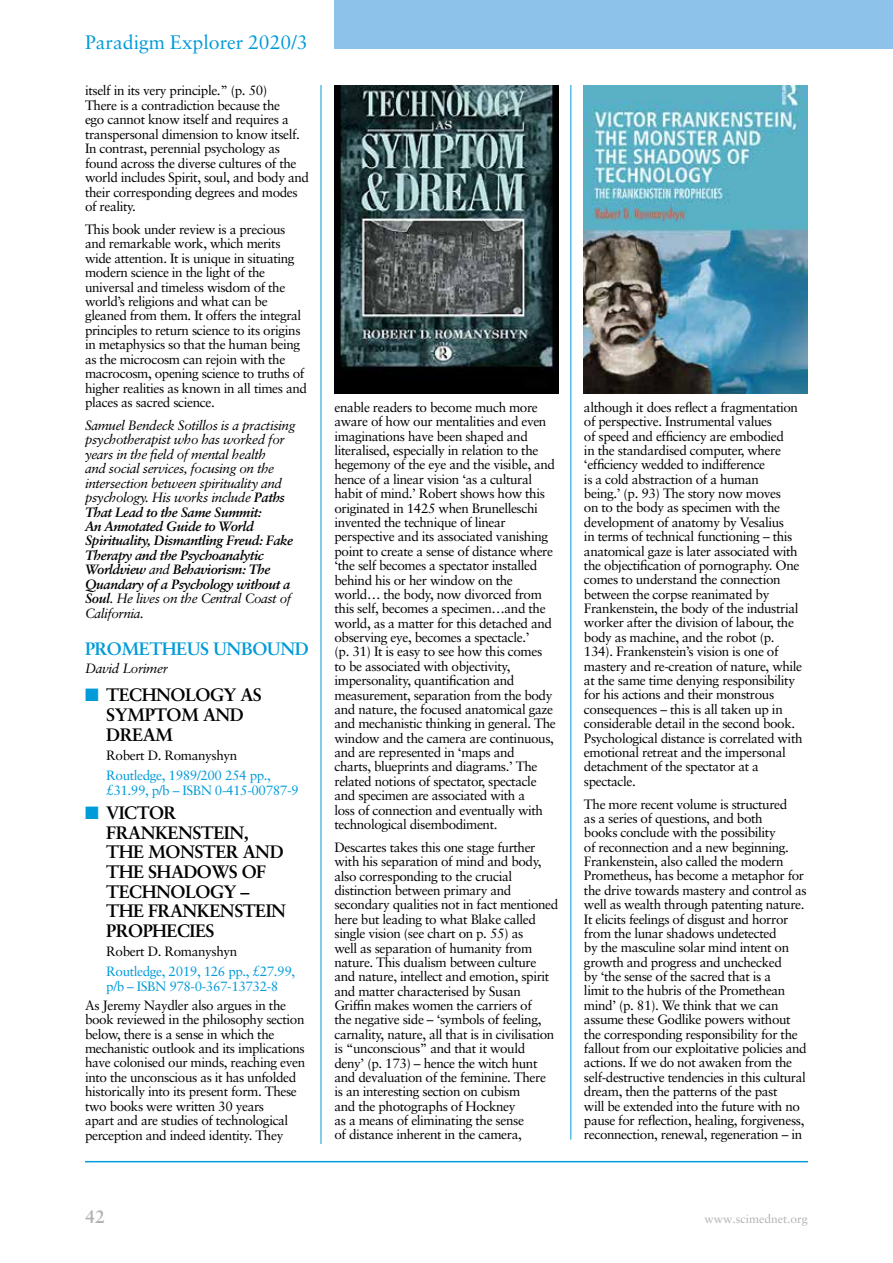
<style>
.page{position:relative;width:893px;height:1263px;background:#fff}
.page>*{position:absolute;margin:0;border:0;box-sizing:border-box;transform-origin:0 0}
.t1{font:19.5px "Sabon";color:#009bd9}
.t2{font:700 18px/19.6px "Sabon";letter-spacing:-.03em;color:#000}
.t3{font:700 18px "Sabon";letter-spacing:-.03em;color:#009bd9}
.t4{font:700 18px "Sabon";color:#b3b2b2}
.t5{font:13.5px/14.4px "Sabon";letter-spacing:-.03em;color:#000}
.t6{font:italic 13.5px/14.4px "Sabon";letter-spacing:-.03em;color:#000}
.t7{font:13.5px/15.1px "Sabon";letter-spacing:-.03em;color:#009bd9}
.t8{font:12px "Sabon";color:#b3b2b2}
.s1{font-weight:700}
.s2{color:#009bd9}
</style>
<div class="page">
<div style="left:334px;top:0;width:559px;height:49px;background:#8dc2ea"></div>
<hr style="left:85px;top:1161px;width:723px;height:1px;background:#009bd9">
<hr style="left:570px;top:85px;width:1px;height:1055px;background:#009bd9">
<hr style="left:321px;top:85px;width:1px;height:1059px;background:#009bd9">
<img style="left:334px;top:85px;width:224px;height:308px">
<img style="left:584px;top:85px;width:224px;height:308px">
<h1 class="t1" style="left:85px;top:31px;width:224px">Paradigm Explorer 2020/3</h1>
<p class="t5" style="left:85px;top:83px;width:225px">itself in its very principle.” (p. 50)<br>There is a contradiction because the<br>ego cannot know itself and requires a transpersonal dimension to know itself.<br>In contrast, perennial psychology as found across the diverse cultures of the world includes Spirit, soul, and body and their corresponding degrees and modes of reality.</p>
<p class="t5" style="left:85px;top:222px;width:223px">This book under review is a precious and remarkable work, which merits wide attention. It is unique in situating modern science in the light of the universal and timeless wisdom of the world’s religions and what can be gleaned from them. It offers the integral principles to return science to its origins in metaphysics so that the human being as the microcosm can rejoin with the macrocosm, opening science to truths of higher realities as known in all times and places as sacred science.</p>
<p class="t6" style="left:85px;top:418px;width:212px">Samuel Bendeck Sotillos is a practising psychotherapist who has worked for years in the field of mental health<br>and social services, focusing on the intersection between spirituality and psychology. His works include <span class="s1">Paths That Lead to the Same Summit:<br>An Annotated Guide to World Spirituality, Dismantling Freud: Fake Therapy and the Psychoanalytic Worldview</span> and <span class="s1">Behaviorism: The Quandary of a Psychology without a Soul</span>. He lives on the Central Coast of California.</p>
<h2 class="t3" style="left:85px;top:637px;width:225px">PROMETHEUS UNBOUND</h2>
<p class="t6" style="left:85px;top:661px;width:84px">David Lorimer</p>
<h2 class="t2" style="left:106px;top:685px;width:157px;text-indent:-21px"><span class="s2">■</span> TECHNOLOGY AS<br>SYMPTOM AND<br>DREAM</h2>
<p class="t5" style="left:106px;top:748px;width:133px">Robert D. Romanyshyn</p>
<p class="t7" style="left:106px;top:767px;width:194px">Routledge, 1989/200 254 pp., £31.99, p/b – ISBN 0-415-00787-9</p>
<h2 class="t2" style="left:106px;top:802px;width:181px;text-indent:-21px"><span class="s2">■</span> VICTOR<br>FRANKENSTEIN,<br>THE MONSTER AND<br>THE SHADOWS OF<br>TECHNOLOGY –<br>THE FRANKENSTEIN<br>PROPHECIES</h2>
<p class="t5" style="left:106px;top:944px;width:133px">Robert D. Romanyshyn</p>
<p class="t7" style="left:106px;top:963px;width:190px">Routledge, 2019, 126 pp., £27.99, p/b – ISBN 978-0-367-13732-8</p>
<p class="t5" style="left:85px;top:998px;width:222px">As Jeremy Naydler also argues in the book reviewed in the philosophy section below, there is a sense in which the mechanistic outlook and its implications have colonised our minds, reaching even into the unconscious as it has unfolded historically into its present form. These two books were written 30 years<br>apart and are studies of technological perception and indeed identity. They</p>
<p class="t5" style="left:334px;top:400px;width:223px">enable readers to become much more aware of how our mentalities and even imaginations have been shaped and literalised, especially in relation to the hegemony of the eye and the visible, and hence of a linear vision ‘as a cultural habit of mind.’ Robert shows how this originated in 1425 when Brunelleschi invented the technique of linear perspective and its associated vanishing point to create a sense of distance where ‘the self becomes a spectator installed behind his or her window on the world… the body, now divorced from this self, becomes a specimen…and the world, as a matter for this detached and observing eye, becomes a spectacle.’<br>(p. 31) It is easy to see how this comes to be associated with objectivity, impersonality, quantification and measurement, separation from the body and nature, the focused anatomical gaze and mechanistic thinking in general. The window and the camera are continuous, and are represented in ‘maps and<br>charts, blueprints and diagrams.’ The related notions of spectator, spectacle and specimen are associated with a<br>loss of connection and eventually with technological disembodiment.</p>
<p class="t5" style="left:334px;top:840px;width:225px">Descartes takes this one stage further with his separation of mind and body, also corresponding to the crucial distinction between primary and secondary qualities not in fact mentioned here but leading to what Blake called single vision (see chart on p. 55) as<br>well as separation of humanity from nature. This dualism between culture and nature, intellect and emotion, spirit and matter characterised by Susan Griffin makes women the carriers of<br>the negative side – ‘symbols of feeling, carnality, nature, all that is in civilisation is “unconscious” and that it would deny’ (p. 173) – hence the witch hunt and devaluation of the feminine. There<br>is an interesting section on cubism<br>and the photographs of Hockney<br>as a means of eliminating the sense<br>of distance inherent in the camera,</p>
<p class="t5" style="left:584px;top:400px;width:220px">although it does reflect a fragmentation of perspective. Instrumental values<br>of speed and efficiency are embodied<br>in the standardised computer, where ‘efficiency wedded to indifference<br>is a cold abstraction of a human<br>being.’ (p. 93) The story now moves<br>on to the body as specimen with the development of anatomy by Vesalius<br>in terms of technical functioning – this anatomical gaze is later associated with the objectification of pornography. One comes to understand the connection between the corpse reanimated by Frankenstein, the body of the industrial worker after the division of labour, the body as machine, and the robot (p.<br>134). Frankenstein’s vision is one of mastery and re-creation of nature, while at the same time denying responsibility for his actions and their monstrous consequences – this is all taken up in considerable detail in the second book.<br>Psychological distance is correlated with emotional retreat and the impersonal detachment of the spectator at a spectacle.</p>
<p class="t5" style="left:584px;top:796px;width:224px">The more recent volume is structured<br>as a series of questions, and both<br>books conclude with the possibility<br>of reconnection and a new beginning.<br>Frankenstein, also called the modern Prometheus, has become a metaphor for the drive towards mastery and control as well as wealth through patenting nature.<br>It elicits feelings of disgust and horror from the lunar shadows undetected<br>by the masculine solar mind intent on growth and progress and unchecked<br>by ‘the sense of the sacred that is a<br>limit to the hubris of the Promethean mind’ (p. 81). We think that we can assume these Godlike powers without the corresponding responsibility for the fallout from our exploitative policies and actions. If we do not awaken from the self-destructive tendencies in this cultural dream, then the patterns of the past<br>will be extended into the future with no pause for reflection, healing, forgiveness, reconnection, renewal, regeneration – in</p>
<h2 class="t4" style="left:85px;top:1206px;width:22px">42</h2>
<p class="t8" style="left:705px;top:1212px;width:105px">www.scimednet.org</p>
</div>
